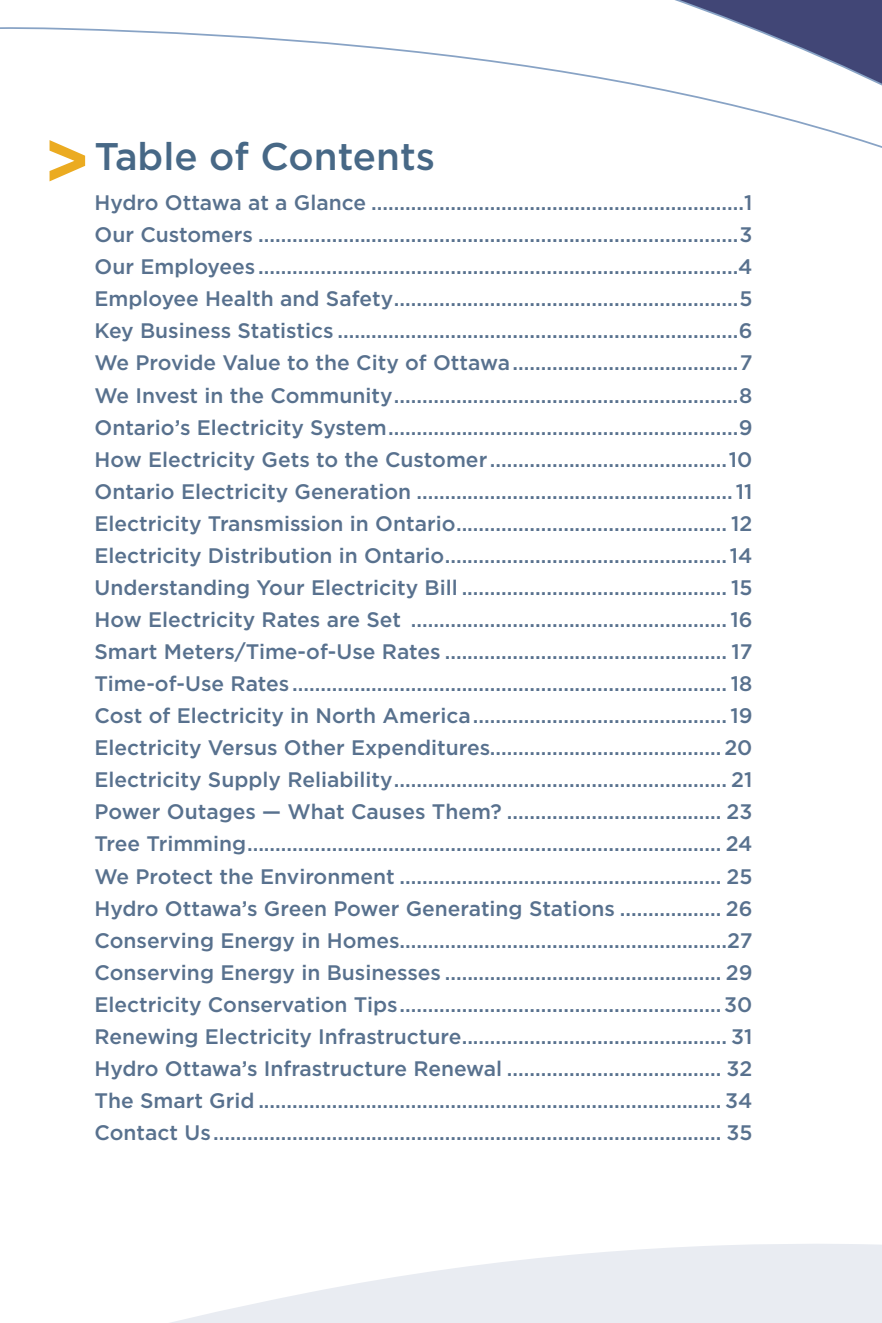
<style>
.page{position:relative;width:882px;height:1323px;background:#fff}
.page>*{position:absolute;margin:0;border:0;box-sizing:border-box;transform-origin:0 0}
.t1{font:700 73.5px "Gotham";color:#ebab21}
.t2{font:500 38.5px "Gotham";color:#476886}
.t3{font:500 21px/32.2px "Gotham";color:#58718e;text-align:justify}
</style>
<div class="page">
<svg style="left:170px;top:1244px;width:712px;height:79px;fill:#e9ecf2"></svg>
<svg style="left:0;top:0;width:882px;height:148px"></svg>
<h1 class="t1" style="left:43px;top:118px;width:49px">&gt;</h1>
<h2 class="t2" style="left:94px;top:134px;width:342px">Table of Contents</h2>
<p class="t3" style="left:94px;top:186px;width:660px">Hydro Ottawa at a Glance ..................................................................1<br>Our Customers .....................................................................................3<br>Our Employees .....................................................................................4<br>Employee Health and Safety.............................................................5<br>Key Business Statistics .......................................................................6<br>We Provide Value to the City of Ottawa........................................7<br>We Invest in the Community.............................................................8<br>Ontario’s Electricity System..............................................................9<br>How Electricity Gets to the Customer ..........................................10<br>Ontario Electricity Generation ........................................................11<br>Electricity Transmission in Ontario................................................ 12<br>Electricity Distribution in Ontario..................................................14<br>Understanding Your Electricity Bill ............................................... 15<br>How Electricity Rates are Set ........................................................16<br>Smart Meters/Time-of-Use Rates .................................................. 17<br>Time-of-Use Rates ............................................................................. 18<br>Cost of Electricity in North America.............................................19<br>Electricity Versus Other Expenditures.........................................20<br>Electricity Supply Reliability........................................................... 21<br>Power Outages — What Causes Them? ...................................... 23<br>Tree Trimming.................................................................................... 24<br>We Protect the Environment ......................................................... 25<br>Hydro Ottawa’s Green Power Generating Stations .................. 26<br>Conserving Energy in Homes..........................................................27<br>Conserving Energy in Businesses ................................................. 29<br>Electricity Conservation Tips.........................................................30<br>Renewing Electricity Infrastructure............................................... 31<br>Hydro Ottawa’s Infrastructure Renewal ...................................... 32<br>The Smart Grid .................................................................................. 34<br>Contact Us.......................................................................................... 35</p>
</div>
